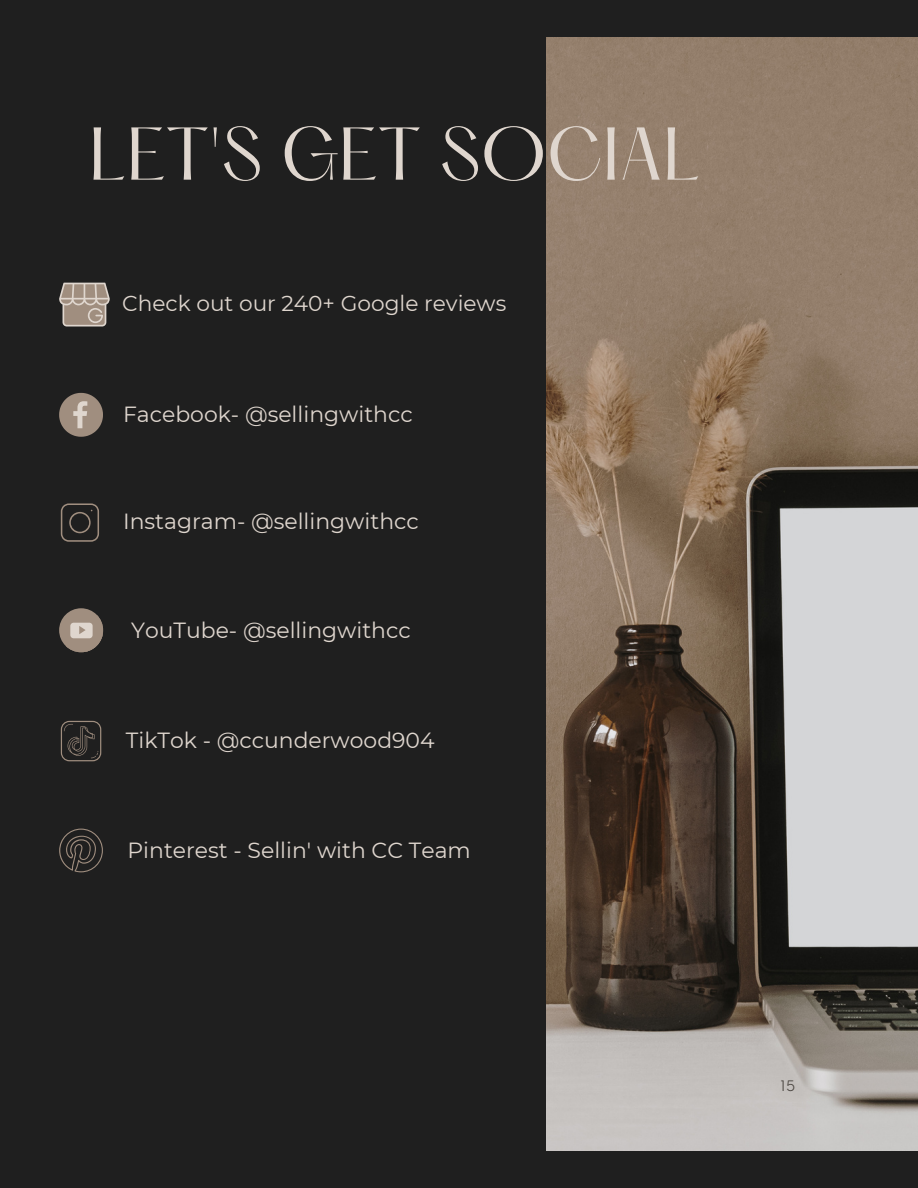
<style>
.page{position:relative;width:918px;height:1188px;background:#1f1f1f}
.page>*{position:absolute;margin:0;border:0;box-sizing:border-box;transform-origin:0 0}
.t1{font:65.25px "Hatton";color:#dfd6ce}
.t2{font:21.9px "Montserrat";color:#dfd6ce}
.t3{font:21.75px "Montserrat";color:#dfd6ce}
.t4{font:15.15px "Visby CF";color:#443f3a}
</style>
<div class="page">
<img style="left:547px;top:38px;width:371px;height:1113px">
<svg style="left:59px;top:393px;width:44px;height:44px"></svg>
<svg style="left:61px;top:503px;width:38px;height:39px"></svg>
<div style="left:59px;top:608px;width:44px;height:44px;background:#a08e7f;border-radius:50%"></div>
<svg style="left:66px;top:615px;width:38px;height:38px"></svg>
<svg style="left:59px;top:283px;width:51px;height:44px;background:#a09287"></svg>
<svg style="left:61px;top:721px;width:40px;height:40px"></svg>
<svg style="left:59px;top:829px;width:44px;height:43px"></svg>
<h1 class="t1" style="left:89px;top:124px;width:613px">LET'S GET SOCIAL</h1>
<p class="t3" style="left:122px;top:290px;width:386px">Check out our 240+ Google reviews</p>
<p class="t2" style="left:123px;top:401px;width:291px">Facebook- @sellingwithcc</p>
<p class="t2" style="left:123px;top:508px;width:297px">Instagram- @sellingwithcc</p>
<p class="t2" style="left:131px;top:617px;width:281px">YouTube- @sellingwithcc</p>
<p class="t2" style="left:126px;top:727px;width:310px">TikTok - @ccunderwood904</p>
<p class="t2" style="left:128px;top:837px;width:345px">Pinterest - Sellin' with CC Team</p>
<p class="t4" style="left:780px;top:1076px;width:16px">15</p>
</div>
